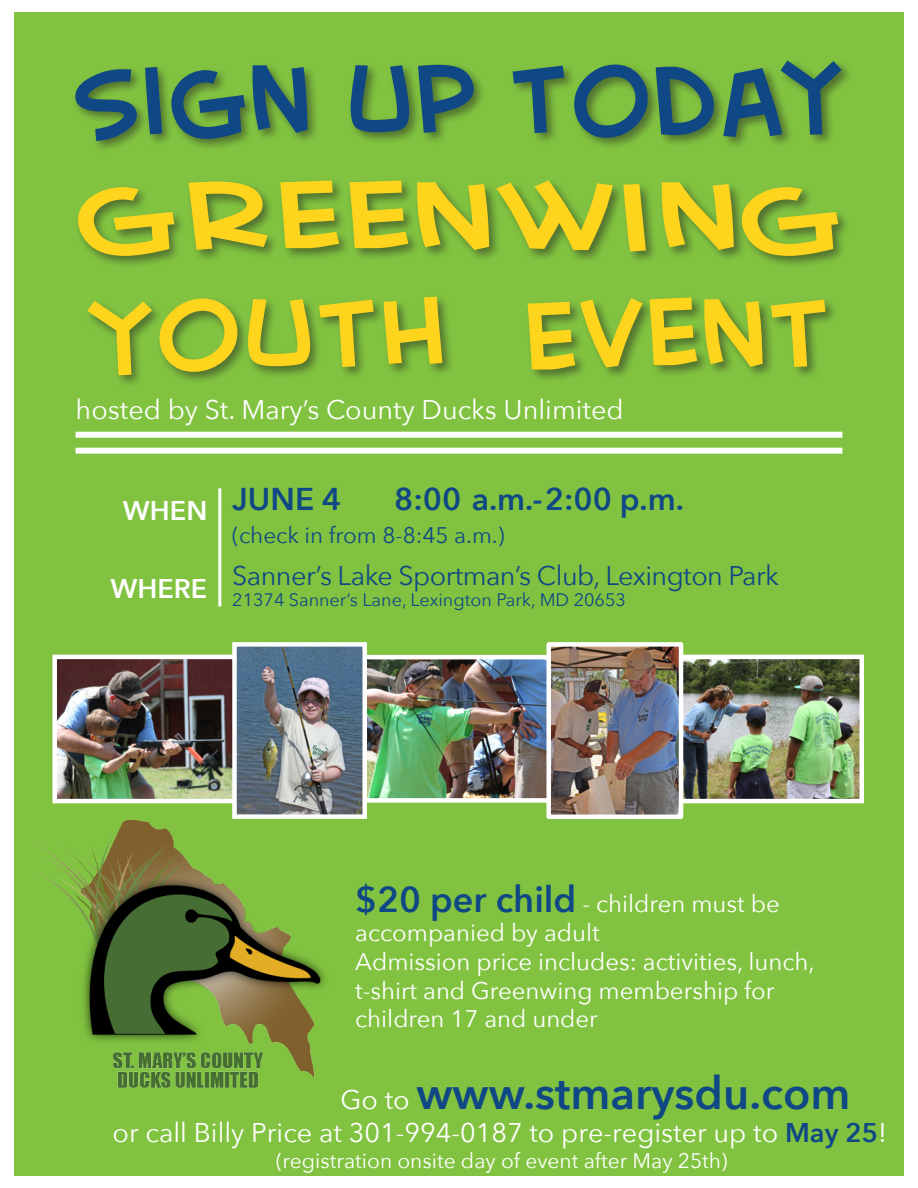
<style>
.page{position:relative;width:918px;height:1188px;background:#fff}
.page>*{position:absolute;margin:0;border:0;box-sizing:border-box;transform-origin:0 0}
.t1{font:111px "Creative Block BB";letter-spacing:.025em;color:#104885}
.t2{font:111px "Creative Block BB";letter-spacing:.025em;color:#fed41d;scale:1.06 1}
.t3{font:111px "Creative Block BB";letter-spacing:.025em;color:#fed41d;scale:1.31 1}
.t4{font:600 45px "Avenir Next";color:#104885}
.t5{font:600 31.5px "Avenir Next";color:#104885}
.t6{font:27px "Avenir Next";color:#fff}
.t7{font:27px "Avenir Next";letter-spacing:-.02em;color:#104885}
.t8{font:600 27px "Avenir Next";color:#fff}
.t9{font:24px/28.8px "Avenir Next";color:#fff}
.t10{font:22.5px "Avenir Next";color:#104885}
.t11{font:21px "Avenir Next";color:#fff}
.t12{font:18px "Avenir Next";color:#104885}
.s1{font-weight:600;font-size:36px;color:#104885}
.s2{font-weight:400;font-size:27px;color:#fff}
.s3{font-weight:600;color:#104885}
</style>
<div class="page">
<div style="left:14px;top:12px;width:890px;height:1164px;background:#81c340"></div>
<div style="left:72px;top:58px;width:782px;height:330px;background:#231f20;opacity:.5"></div>
<hr style="left:218px;top:488px;width:3px;height:118px;background:#fff">
<div style="left:76px;top:432px;width:766px;height:6px;background:#fff"></div>
<div style="left:76px;top:448px;width:766px;height:6px;background:#fff"></div>
<img style="left:34px;top:821px;width:291px;height:267px">
<img style="left:683px;top:660px;width:176px;height:138px">
<div style="left:665px;top:655px;width:199px;height:148px;border:4px solid #fff"></div>
<img style="left:57px;top:660px;width:175px;height:138px">
<div style="left:52px;top:655px;width:200px;height:148px;border:4px solid #fff"></div>
<img style="left:367px;top:660px;width:179px;height:138px">
<div style="left:350px;top:655px;width:218px;height:148px;border:4px solid #fff"></div>
<img style="left:237px;top:647px;width:125px;height:167px">
<div style="left:232px;top:642px;width:135px;height:177px;border:4px solid #fff"></div>
<img style="left:551px;top:647px;width:127px;height:167px">
<div style="left:546px;top:642px;width:137px;height:177px;border:4px solid #fff"></div>
<p class="t1" style="left:76px;top:51px;width:768px">SIGN UP TODAY</p>
<p class="t3" style="left:78px;top:168px;width:584px">GREENWING</p>
<p class="t2" style="left:88px;top:285px;width:701px">YOUTH EVENT</p>
<p class="t6" style="left:76px;top:386px;width:550px">hosted by St. Mary’s County Ducks Unlimited</p>
<p class="t8" style="left:123px;top:487px;width:86px">WHEN</p>
<p class="t8" style="left:110px;top:565px;width:98px">WHERE</p>
<p class="t5" style="left:232px;top:472px;width:111px">JUNE 4</p>
<p class="t5" style="left:394px;top:472px;width:291px">8:00 a.m.-2:00 p.m.</p>
<p class="t10" style="left:232px;top:516px;width:274px">(check in from 8-8:45 a.m.)</p>
<p class="t7" style="left:232px;top:553px;width:548px">Sanner’s Lake Sportman’s Club, Lexington Park</p>
<p class="t12" style="left:232px;top:585px;width:395px">21374 Sanner’s Lane, Lexington Park, MD 20653</p>
<p class="t9" style="left:355px;top:888px;width:426px"><span class="s1">$20 per child</span> - children must be accompanied by adult</p>
<p class="t9" style="left:355px;top:946px;width:461px">Admission price includes: activities, lunch, t-shirt and Greenwing membership for children 17 and under</p>
<p class="t4" style="left:340px;top:1055px;width:512px"><span class="s2">Go to</span> www.stmarysdu.com</p>
<p class="t6" style="left:113px;top:1109px;width:776px">or call Billy Price at 301-994-0187 to pre-register up to <span class="s3">May 25</span>!</p>
<p class="t11" style="left:276px;top:1143px;width:453px">(registration onsite day of event after May 25th)</p>
</div>
